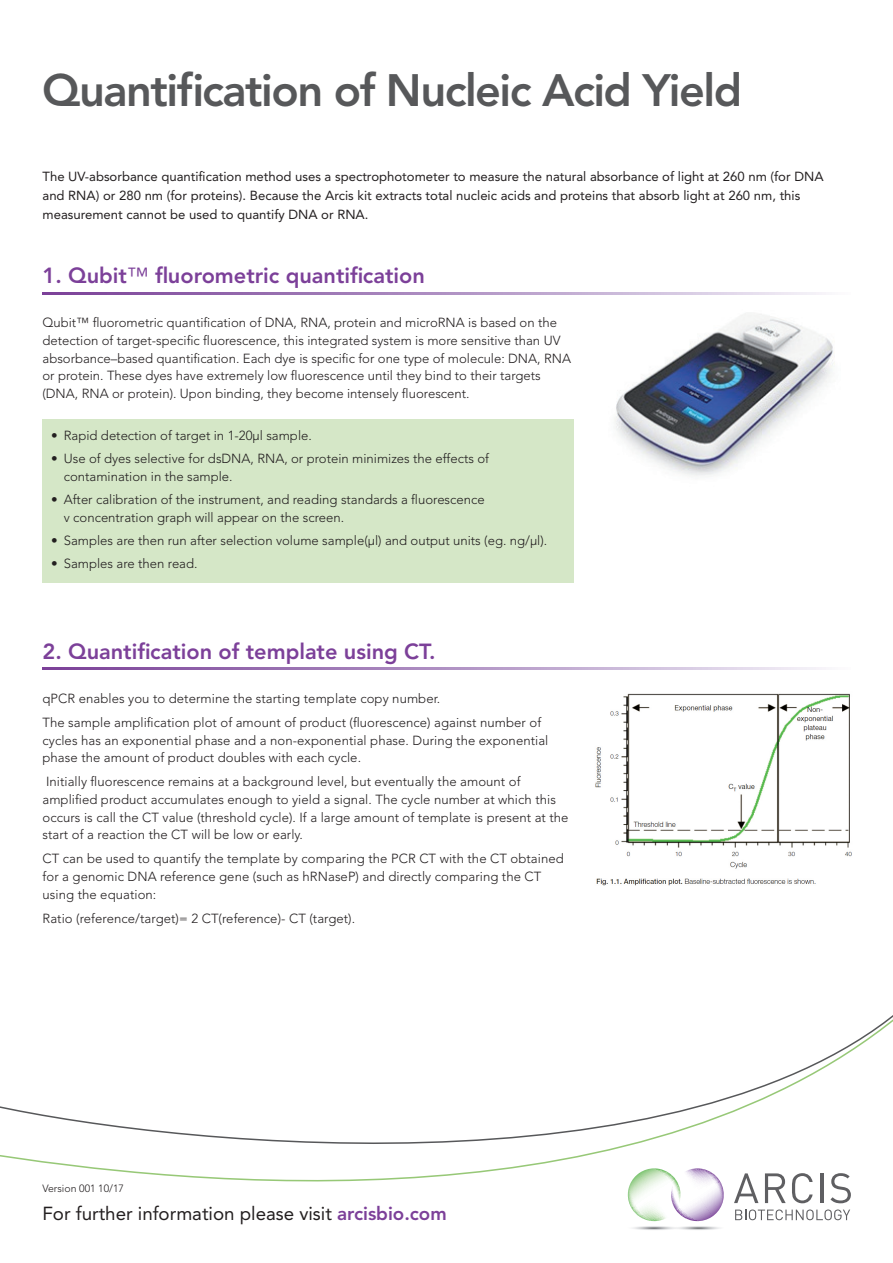
<style>
.page{position:relative;width:893px;height:1263px;background:#fff}
.page>*{position:absolute;margin:0;border:0;box-sizing:border-box;transform-origin:0 0}
.t1{font:800 45px "Avenir LT Std";letter-spacing:-.03em;color:#57585a}
.t2{font:800 21.75px "Avenir LT Std";color:#7c4099}
.t3{font:18.75px "Avenir LT Std";color:#231f20}
.t4{font:300 13.2px/17.7px "Avenir LT Std";color:#231f20}
.t5{font:13.2px/18.8px "Avenir LT Std";color:#231f20}
.t6{font:300 10.5px "Avenir LT Std";color:#231f20}
.s1{font-weight:400}
.s2{font-weight:800;color:#7c4099}
</style>
<div class="page">
<div style="left:43px;top:419px;width:531px;height:164px;background:#d5e7c7"></div>
<svg style="left:0;top:1015px;width:893px;height:182px"></svg>
<svg style="left:628px;top:1168px;width:96px;height:62px"></svg>
<svg style="left:734px;top:1173px;width:24px;height:30px"></svg>
<svg style="left:765px;top:1173px;width:21px;height:30px"></svg>
<svg style="left:792px;top:1173px;width:21px;height:30px"></svg>
<hr style="left:820px;top:1173px;width:4px;height:30px;background:#5f5f62">
<svg style="left:830px;top:1173px;width:21px;height:30px"></svg>
<svg style="left:735px;top:1209px;width:115px;height:11px"></svg>
<svg style="left:43px;top:292px;width:783px;height:2px;background:#b193c4"></svg>
<svg style="left:43px;top:668px;width:783px;height:2px;background:#b193c4"></svg>
<img style="left:615px;top:313px;width:220px;height:163px">
<img style="left:595px;top:693px;width:257px;height:193px">
<h1 class="t1" style="left:42px;top:64px;width:702px">Quantification of Nucleic Acid Yield</h1>
<p class="t5" style="left:43px;top:168px;width:782px">The UV-absorbance quantification method uses a spectrophotometer to measure the natural absorbance of light at 260 nm (for DNA and RNA) or 280 nm (for proteins). Because the Arcis kit extracts total nucleic acids and proteins that absorb light at 260 nm, this measurement cannot be used to quantify DNA or RNA.</p>
<h2 class="t2" style="left:43px;top:262px;width:384px">1. Qubit<span class="s1">™</span> fluorometric quantification</h2>
<p class="t4" style="left:43px;top:314px;width:530px">Qubit™ fluorometric quantification of DNA, RNA, protein and microRNA is based on the detection of target-specific fluorescence, this integrated system is more sensitive than UV absorbance–based quantification. Each dye is specific for one type of molecule: DNA, RNA or protein. These dyes have extremely low fluorescence until they bind to their targets (DNA, RNA or protein). Upon binding, they become intensely fluorescent.</p>
<p class="t4" style="left:51px;top:427px;width:262px">• Rapid detection of target in 1-20µl sample.</p>
<p class="t4" style="left:64px;top:450px;width:427px;text-indent:-13px">• Use of dyes selective for dsDNA, RNA, or protein minimizes the effects of contamination in the sample.</p>
<p class="t4" style="left:64px;top:491px;width:422px;text-indent:-13px">• After calibration of the instrument, and reading standards a fluorescence v concentration graph will appear on the screen.</p>
<p class="t4" style="left:51px;top:531px;width:498px">• Samples are then run after selection volume sample(µl) and output units (eg. ng/µl).</p>
<p class="t4" style="left:51px;top:554px;width:148px">• Samples are then read.</p>
<h2 class="t2" style="left:43px;top:638px;width:395px">2. Quantification of template using CT.</h2>
<p class="t4" style="left:43px;top:687px;width:500px;line-height:24px">qPCR enables you to determine the starting template copy number.<br>The sample amplification plot of amount of product (fluorescence) against number of</p>
<p class="t4" style="left:43px;top:731px;width:507px">cycles has an exponential phase and a non-exponential phase. During the exponential phase the amount of product doubles with each cycle.</p>
<p class="t4" style="left:43px;top:773px;width:528px">Initially fluorescence remains at a background level, but eventually the amount of amplified product accumulates enough to yield a signal. The cycle number at which this occurs is call the CT value (threshold cycle). If a large amount of template is present at the start of a reaction the CT will be low or early.</p>
<p class="t4" style="left:43px;top:850px;width:523px">CT can be used to quantify the template by comparing the PCR CT with the CT obtained for a genomic DNA reference gene (such as hRNaseP) and directly comparing the CT using the equation:</p>
<p class="t4" style="left:43px;top:909px;width:314px">Ratio (reference/target)= 2 CT(reference)- CT (target).</p>
<p class="t6" style="left:43px;top:1182px;width:83px">Version 001 10/17</p>
<h3 class="t3" style="left:43px;top:1203px;width:406px">For further information please visit <span class="s2">arcisbio.com</span></h3>
</div>
